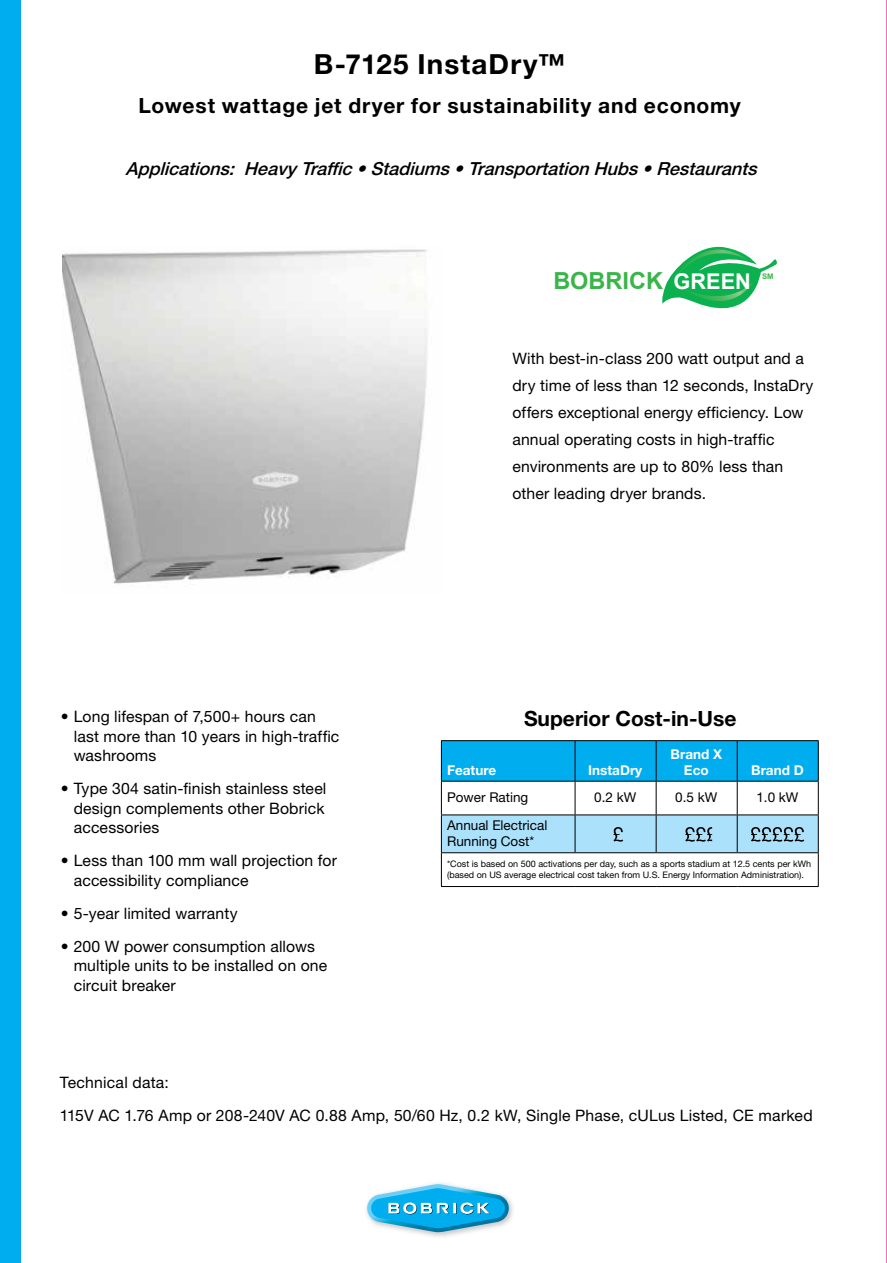
<style>
.page{position:relative;width:887px;height:1263px;background:#fff}
.page>*{position:absolute;margin:0;border:0;box-sizing:border-box;transform-origin:0 0}
.t1{font:700 27.75px "Helvetica Neue LT Std";letter-spacing:.04em;color:#000}
.t2{font:700 23.55px "Arial";color:#39b54a}
.t3{font:700 21px "Helvetica Neue LT Std";letter-spacing:.04em;color:#000}
.t4{font:700 21px "Helvetica Neue LT Std";color:#000}
.t5{font:italic 500 18px "Helvetica Neue LT Std";color:#000}
.t6{font:15.75px/19.5px "Helvetica Neue LT Std";letter-spacing:.01em;color:#000}
.t7{font:13.5px/16.2px "Helvetica Neue LT Std";color:#000}
.t8{font:700 13.5px/16.2px "Helvetica Neue LT Std";color:#fff;text-align:center}
.t9{font:9px/10.8px "Helvetica Neue LT Std";color:#000}
.t10{font:700 7.65px "Arial";color:#39b54a}
.s1{font-size:21.75px;color:#fff}
</style>
<div class="page">
<img style="left:366px;top:1183px;width:147px;height:54px">
<svg style="left:367px;top:1184px;width:141px;height:48px"></svg>
<div style="left:0;top:0;width:20px;height:1263px;background:#00aeef"></div>
<img style="left:63px;top:249px;width:364px;height:335px">
<svg style="left:662px;top:246px;width:115px;height:63px"></svg>
<img style="left:673px;top:249px;width:77px;height:31px">
<img style="left:683px;top:281px;width:70px;height:21px">
<div style="left:442px;top:741px;width:375px;height:40px;background:#00aeef"></div>
<hr style="left:441px;top:740px;width:134px;height:1px;background:#000">
<hr style="left:441px;top:741px;width:1px;height:40px;background:#000">
<hr style="left:575px;top:740px;width:81px;height:1px;background:#000">
<hr style="left:574px;top:741px;width:1px;height:40px;background:#000">
<hr style="left:656px;top:740px;width:81px;height:1px;background:#000">
<hr style="left:655px;top:741px;width:1px;height:40px;background:#000">
<hr style="left:737px;top:740px;width:81px;height:1px;background:#000">
<hr style="left:736px;top:741px;width:1px;height:40px;background:#000">
<hr style="left:817px;top:741px;width:1px;height:40px;background:#000">
<hr style="left:441px;top:781px;width:134px;height:1px;background:#000">
<hr style="left:575px;top:781px;width:81px;height:1px;background:#000">
<hr style="left:656px;top:781px;width:81px;height:1px;background:#000">
<hr style="left:737px;top:781px;width:81px;height:1px;background:#000">
<hr style="left:817px;top:853px;width:1px;height:33px;background:#000">
<hr style="left:441px;top:853px;width:1px;height:33px;background:#000">
<hr style="left:441px;top:886px;width:134px;height:1px;background:#000">
<hr style="left:575px;top:886px;width:81px;height:1px;background:#000">
<hr style="left:656px;top:886px;width:81px;height:1px;background:#000">
<hr style="left:737px;top:886px;width:81px;height:1px;background:#000">
<hr style="left:441px;top:781px;width:1px;height:33px;background:#000">
<hr style="left:574px;top:781px;width:1px;height:33px;background:#000">
<hr style="left:655px;top:781px;width:1px;height:33px;background:#000">
<hr style="left:736px;top:781px;width:1px;height:33px;background:#000">
<hr style="left:817px;top:781px;width:1px;height:33px;background:#000">
<hr style="left:441px;top:814px;width:134px;height:1px;background:#000">
<hr style="left:575px;top:814px;width:81px;height:1px;background:#000">
<hr style="left:656px;top:814px;width:81px;height:1px;background:#000">
<hr style="left:737px;top:814px;width:81px;height:1px;background:#000">
<svg style="left:441px;top:815px;width:377px;height:38px;background:#9ed0e7"></svg>
<hr style="left:886px;top:0;width:1px;height:1263px;background:#ec008c">
<h1 class="t1" style="left:314px;top:47px;width:253px">B-7125 InstaDry™</h1>
<h3 class="t3" style="left:138px;top:92px;width:603px">Lowest wattage jet dryer for sustainability and economy</h3>
<p class="t5" style="left:125px;top:158px;width:638px">Applications: Heavy Traffic•Stadiums•TransportationHubs•Restaurants</p>
<h2 class="t2" style="left:553px;top:265px;width:199px">BOBRICK <span class="s1">GREEN</span></h2>
<p class="t10" style="left:761px;top:271px;width:13px">SM</p>
<p class="t6" style="left:74px;top:707px;width:267px;text-indent:-13px">• Long lifespan of 7,500+ hours can last more than 10 years in high-traffic washrooms</p>
<p class="t6" style="left:74px;top:779px;width:254px;text-align:justify;text-indent:-13px">• Type 304 satin-finish stainless steel design complements other Bobrick accessories</p>
<p class="t6" style="left:74px;top:851px;width:265px;text-indent:-13px">• Less than 100 mm wall projection for accessibility compliance</p>
<p class="t6" style="left:61px;top:903px;width:178px">• 5-year limited warranty</p>
<p class="t6" style="left:74px;top:936px;width:255px;text-indent:-13px">• 200 W power consumption allows multiple units to be installed on one circuit breaker</p>
<p class="t6" style="left:512px;top:345px;width:302px;line-height:27px">With best-in-class 200 watt output and a dry time of less than 12 seconds, InstaDry offers exceptional energy efficiency. Low annual operating costs in high-traffic environments are up to 80% less than other leading dryer brands.</p>
<h3 class="t4" style="left:524px;top:706px;width:214px">Superior Cost-in-Use</h3>
<p class="t8" style="left:447px;top:761px;width:51px">Feature</p>
<p class="t8" style="left:588px;top:761px;width:56px">InstaDry</p>
<p class="t8" style="left:670px;top:745px;width:53px">Brand X<br>Eco</p>
<p class="t8" style="left:750px;top:761px;width:54px">Brand D</p>
<p class="t7" style="left:447px;top:789px;width:83px">Power Rating</p>
<p class="t7" style="left:594px;top:789px;width:44px">0.2 kW</p>
<p class="t7" style="left:675px;top:789px;width:44px">0.5 kW</p>
<p class="t7" style="left:756px;top:789px;width:44px">1.0 kW</p>
<p class="t7" style="left:447px;top:817px;width:102px">Annual Electrical<br>Running Cost*</p>
<p class="t9" style="left:447px;top:858px;width:365px">*Cost is based on 500 activations per day, such as a sports stadium at 12.5 cents per kWh (based on US average electrical cost taken from U.S. Energy Information Administration).</p>
<p class="t6" style="left:60px;top:1066px;width:754px;line-height:33px">Technical data:<br>115V AC 1.76 Amp or 208-240V AC 0.88 Amp, 50/60 Hz, 0.2 kW, Single Phase, cULus Listed, CE marked</p>
</div>
